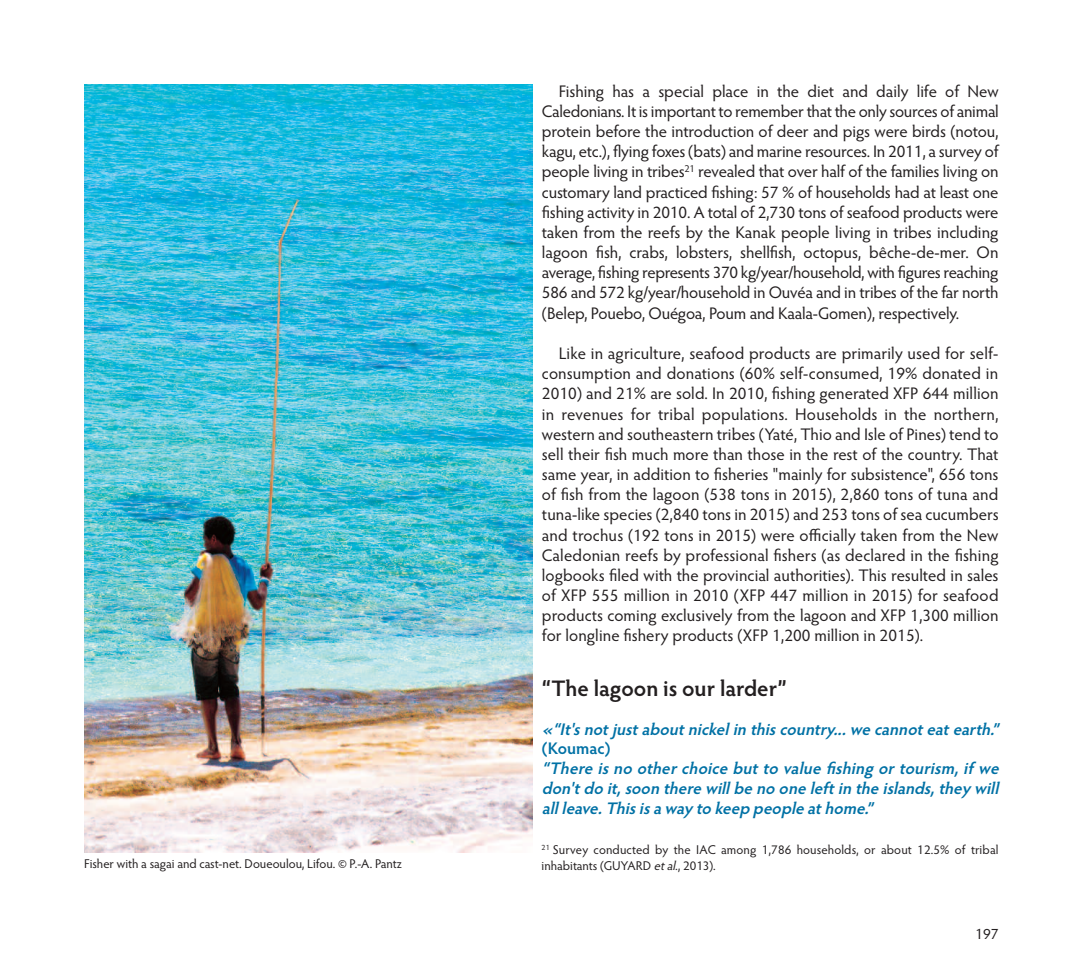
<style>
.page{position:relative;width:1084px;height:956px;background:#fff}
.page>*{position:absolute;margin:0;border:0;box-sizing:border-box;transform-origin:0 0}
.t1{font:600 22.5px "Hypatia Sans Pro";color:#231f20}
.t2{font:16.8px/20.1px "Hypatia Sans Pro";letter-spacing:-.005em;color:#231f20;text-align:justify}
.t3{font:italic 600 16.8px/19.8px "Hypatia Sans Pro";letter-spacing:-.02em;color:#0071a5;text-align:justify}
.t4{font:600 16.8px "Hypatia Sans Pro";letter-spacing:-.005em;color:#0071a5}
.t5{font:15px "Hypatia Sans Pro";color:#231f20}
.t6{font:12.75px "Hypatia Sans Pro";letter-spacing:.005em;color:#231f20}
.s1{font-style:italic}
</style>
<div class="page">
<img style="left:84px;top:84px;width:448px;height:768px">
<p class="t2" style="left:542px;top:83px;width:458px;text-indent:17px">Fishing has a special place in the diet and daily life of New Caledonians. It is important to remember that the only sources of animal protein before the introduction of deer and pigs were birds (notou, kagu, etc.), flying foxes (bats) and marine resources. In 2011, a survey of people living in tribes<sup>21</sup> revealed that over half of the families living on customary land practiced fishing: 57 % of households had at least one fishing activity in 2010. A total of 2,730 tons of seafood products were taken from the reefs by the Kanak people living in tribes including lagoon fish, crabs, lobsters, shellfish, octopus, bêche-de-mer. On average, fishing represents 370 kg/year/household, with figures reaching 586 and 572 kg/year/household in Ouvéa and in tribes of the far north (Belep, Pouebo, Ouégoa, Poum and Kaala-Gomen), respectively.</p>
<p class="t2" style="left:542px;top:345px;width:458px;text-indent:17px">Like in agriculture, seafood products are primarily used for self&shy;consumption and donations (60% self-consumed, 19% donated in 2010) and 21% are sold. In 2010, fishing generated XFP 644 million in revenues for tribal populations. Households in the northern, western and southeastern tribes (Yaté, Thio and Isle of Pines) tend to sell their fish much more than those in the rest of the country. That same year, in addition to fisheries "mainly for subsistence", 656 tons of fish from the lagoon (538 tons in 2015), 2,860 tons of tuna and tuna-like species (2,840 tons in 2015) and 253 tons of sea cucumbers and trochus (192 tons in 2015) were officially taken from the New Caledonian reefs by professional fishers (as declared in the fishing logbooks filed with the provincial authorities). This resulted in sales of XFP 555 million in 2010 (XFP 447 million in 2015) for seafood products coming exclusively from the lagoon and XFP 1,300 million for longline fishery products (XFP 1,200 million in 2015).</p>
<h1 class="t1" style="left:542px;top:679px;width:247px">“The lagoon is our larder”</h1>
<p class="t3" style="left:542px;top:720px;width:462px">«“It'snotjustaboutnickelin thiscountry...we cannoteatearth.”</p>
<p class="t4" style="left:542px;top:741px;width:70px">(Koumac)</p>
<p class="t3" style="left:542px;top:760px;width:462px">“There is no other choice but to value fishing or tourism, if we don'tdo it,soon there willbe no one leftin the islands,they will allleave.Thisisa way to keep people athome.”</p>
<p class="t6" style="left:542px;top:844px;width:458px"><sup>21</sup> Survey conducted by the IAC among 1,786 households, or about 12.5% of tribal</p>
<p class="t6" style="left:84px;top:858px;width:319px">Fisher with a sagai and cast-net. Doueoulou, Lifou. © P.-A. Pantz</p>
<p class="t6" style="left:542px;top:860px;width:176px">inhabitants (GUYARD <span class="s1">etal.</span>, 2013).</p>
<p class="t5" style="left:975px;top:927px;width:25px">197</p>
</div>
